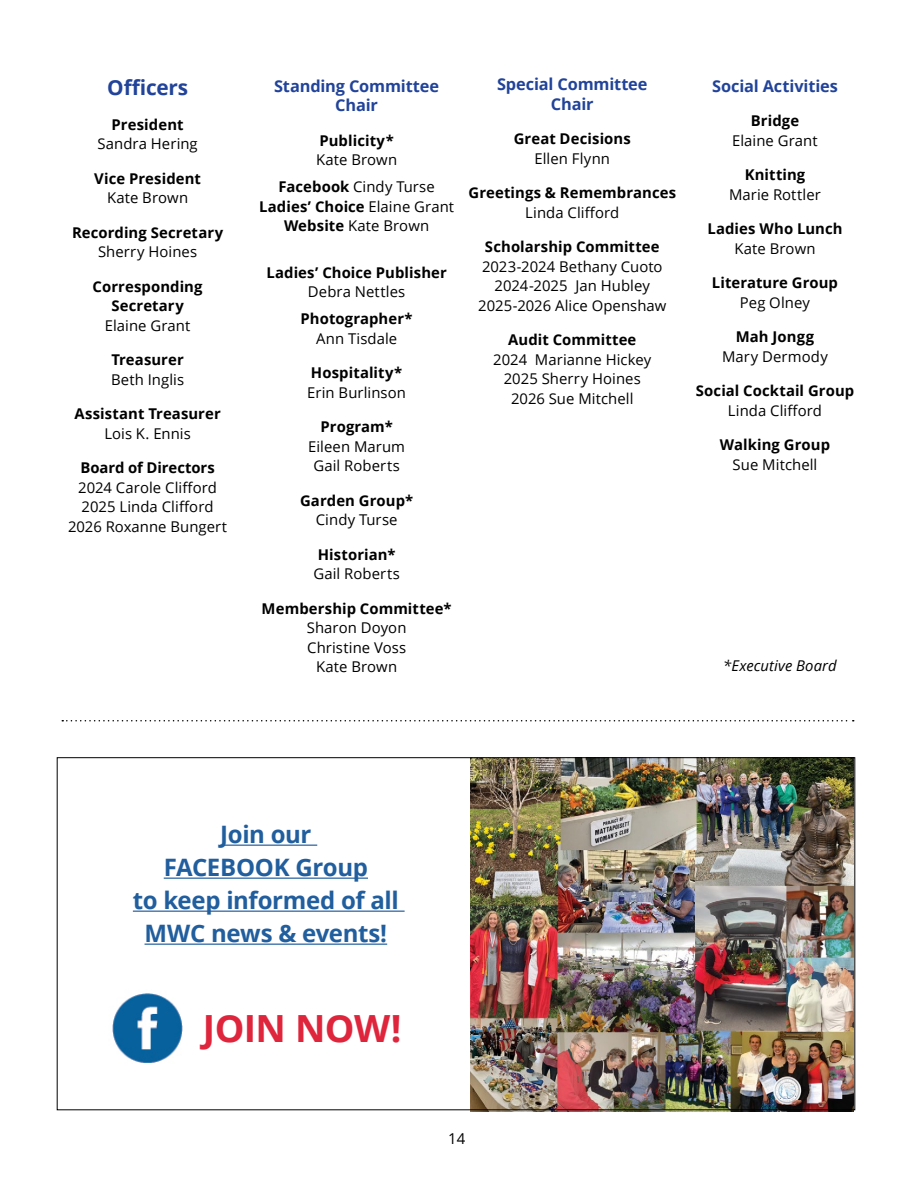
<style>
.page{position:relative;width:918px;height:1188px;background:#fff}
.page>*{position:absolute;margin:0;border:0;box-sizing:border-box;transform-origin:0 0}
.t1{font:700 37.5px "Open Sans";letter-spacing:-.015em;color:#df253c}
.t2{font:700 24px/33px "Open Sans";letter-spacing:-.015em;color:#215e9e;text-align:center}
.t3{font:700 20.85px "Open Sans";letter-spacing:-.005em;color:#21439a}
.t4{font:700 16.35px/19.5px "Open Sans";letter-spacing:-.01em;color:#21439a;text-align:center}
.t5{font:15px "Open Sans";color:#000}
.t6{font:14.85px/19.5px "Open Sans";letter-spacing:.005em;color:#000;text-align:center}
.t7{font:700 14.85px/19.5px "Open Sans";letter-spacing:.005em;color:#000;text-align:center}
.t8{font:italic 14.85px "Open Sans";letter-spacing:.01em;color:#000}
.s1{font-weight:700}
.s2{font-weight:400}
</style>
<div class="page">
<hr style="left:220px;top:845px;width:97px;height:1px;background:#215e9e">
<hr style="left:164px;top:878px;width:204px;height:1px;background:#215e9e">
<hr style="left:133px;top:911px;width:272px;height:1px;background:#215e9e">
<hr style="left:145px;top:944px;width:242px;height:1px;background:#215e9e">
<img style="left:112px;top:993px;width:71px;height:70px">
<img style="left:470px;top:760px;width:384px;height:351px">
<svg style="left:62px;top:720px;width:792px;height:2px"></svg>
<h3 class="t3" style="left:107px;top:73px;width:83px">Officers</h3>
<p class="t7" style="left:112px;top:114px;width:73px">President</p>
<p class="t6" style="left:97px;top:134px;width:102px">Sandra Hering</p>
<p class="t7" style="left:94px;top:168px;width:108px">Vice President</p>
<p class="t6" style="left:107px;top:188px;width:83px">Kate Brown</p>
<p class="t7" style="left:72px;top:222px;width:153px">Recording Secretary</p>
<p class="t6" style="left:98px;top:242px;width:101px">Sherry Hoines</p>
<p class="t7" style="left:93px;top:276px;width:111px">Corresponding<br>Secretary</p>
<p class="t6" style="left:105px;top:315px;width:87px">Elaine Grant</p>
<p class="t7" style="left:111px;top:350px;width:74px">Treasurer</p>
<p class="t6" style="left:111px;top:369px;width:75px">Beth Inglis</p>
<p class="t7" style="left:74px;top:404px;width:148px">Assistant Treasurer</p>
<p class="t6" style="left:104px;top:423px;width:88px">Lois K. Ennis</p>
<p class="t7" style="left:80px;top:458px;width:136px">Board of Directors</p>
<p class="t6" style="left:68px;top:477px;width:161px">2024 Carole Clifford<br>2025 Linda Clifford<br>2026 Roxanne Bungert</p>
<p class="t4" style="left:274px;top:76px;width:166px">Standing Committee<br>Chair</p>
<p class="t7" style="left:320px;top:130px;width:76px">Publicity*</p>
<p class="t6" style="left:278px;top:146px;width:158px;line-height:27px">Kate Brown<br><span class="s1">Facebook</span> Cindy Turse</p>
<p class="t7" style="left:259px;top:196px;width:196px">Ladies’ Choice <span class="s2">Elaine Grant<br></span>Website <span class="s2">Kate Brown</span></p>
<p class="t7" style="left:266px;top:262px;width:182px">Ladies’ Choice Publisher</p>
<p class="t6" style="left:308px;top:282px;width:99px">Debra Nettles</p>
<p class="t7" style="left:301px;top:309px;width:114px">Photographer*</p>
<p class="t6" style="left:316px;top:328px;width:83px">Ann Tisdale</p>
<p class="t7" style="left:311px;top:363px;width:93px">Hospitality*</p>
<p class="t6" style="left:307px;top:382px;width:100px">Erin Burlinson</p>
<p class="t7" style="left:321px;top:417px;width:74px">Program*</p>
<p class="t6" style="left:308px;top:436px;width:98px">Eileen Marum<br>Gail Roberts</p>
<p class="t7" style="left:300px;top:490px;width:114px">Garden Group*</p>
<p class="t6" style="left:316px;top:510px;width:83px">Cindy Turse</p>
<p class="t7" style="left:318px;top:544px;width:79px">Historian*</p>
<p class="t6" style="left:314px;top:564px;width:88px">Gail Roberts</p>
<p class="t7" style="left:262px;top:598px;width:192px">Membership Committee*</p>
<p class="t6" style="left:307px;top:618px;width:101px">Sharon Doyon<br>Christine Voss<br>Kate Brown</p>
<p class="t4" style="left:497px;top:74px;width:152px">Special Committee<br>Chair</p>
<p class="t7" style="left:514px;top:129px;width:119px">Great Decisions</p>
<p class="t6" style="left:535px;top:148px;width:77px">Ellen Flynn</p>
<p class="t7" style="left:469px;top:183px;width:209px">Greetings &amp; Remembrances</p>
<p class="t6" style="left:525px;top:202px;width:96px">Linda Clifford</p>
<p class="t7" style="left:485px;top:237px;width:176px">Scholarship Committee</p>
<p class="t6" style="left:478px;top:256px;width:190px">2023-2024 Bethany Cuoto<br>2024-2025 Jan Hubley<br>2025-2026 Alice Openshaw</p>
<p class="t7" style="left:508px;top:330px;width:130px">Audit Committee</p>
<p class="t6" style="left:493px;top:349px;width:159px">2024 Marianne Hickey<br>2025 Sherry Hoines<br>2026 Sue Mitchell</p>
<p class="t4" style="left:712px;top:76px;width:128px">Social Activities</p>
<p class="t7" style="left:751px;top:111px;width:50px">Bridge</p>
<p class="t6" style="left:732px;top:130px;width:87px">Elaine Grant</p>
<p class="t7" style="left:745px;top:165px;width:62px">Knitting</p>
<p class="t6" style="left:729px;top:184px;width:93px">Marie Rottler</p>
<p class="t7" style="left:707px;top:219px;width:137px">Ladies Who Lunch</p>
<p class="t6" style="left:734px;top:238px;width:83px">Kate Brown</p>
<p class="t7" style="left:712px;top:273px;width:128px">Literature Group</p>
<p class="t6" style="left:740px;top:292px;width:72px">Peg Olney</p>
<p class="t7" style="left:736px;top:327px;width:80px">Mah Jongg</p>
<p class="t6" style="left:722px;top:346px;width:107px">Mary Dermody</p>
<p class="t7" style="left:696px;top:381px;width:160px">Social Cocktail Group</p>
<p class="t6" style="left:728px;top:400px;width:96px">Linda Clifford</p>
<p class="t7" style="left:720px;top:435px;width:112px">Walking Group</p>
<p class="t6" style="left:733px;top:454px;width:86px">Sue Mitchell</p>
<p class="t8" style="left:723px;top:656px;width:115px">*Executive Board</p>
<h2 class="t2" style="left:133px;top:818px;width:267px">Join our<br>FACEBOOK Group<br>to keep informed of all<br>MWC news &amp; events!</h2>
<h1 class="t1" style="left:203px;top:1002px;width:200px">JOIN NOW!</h1>
<p class="t5" style="left:448px;top:1128px;width:19px">14</p>
</div>
